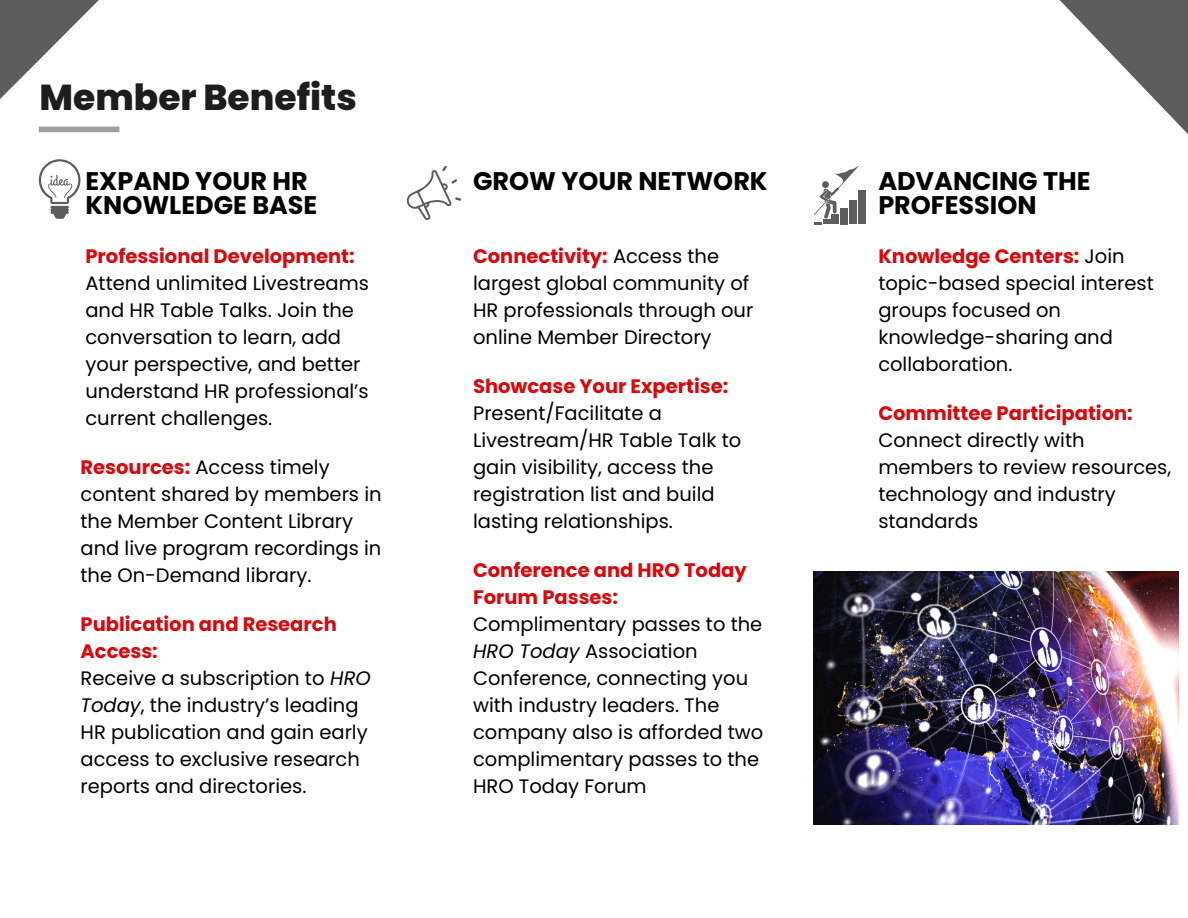
<style>
.page{position:relative;width:1188px;height:918px;background:#fff}
.page>*{position:absolute;margin:0;border:0;box-sizing:border-box;transform-origin:0 0}
.t1{font:800 36px "Poppins";color:#1d1d1d}
.t2{font:700 25.5px/24.8px "Poppins";color:#000}
.t3{font:19.5px/27px "Poppins";color:#000}
.t4{font:700 19.5px/27px "Poppins";color:#da080c}
.s1{font-weight:700;color:#da080c}
.s2{font-style:italic}
</style>
<div class="page">
<svg style="left:0;top:0;width:99px;height:99px"></svg>
<div style="left:39px;top:127px;width:80px;height:5px;background:#9d9fa1"></div>
<svg style="left:1059px;top:0;width:129px;height:134px"></svg>
<svg style="left:39px;top:159px;width:41px;height:60px"></svg>
<svg style="left:406px;top:166px;width:55px;height:54px"></svg>
<div style="left:858px;top:191px;width:7px;height:33px;background:#5e5d5e"></div>
<svg style="left:814px;top:166px;width:44px;height:58px"></svg>
<img style="left:814px;top:571px;width:364px;height:254px">
<p class="t1" style="left:40px;top:73px;width:319px">Member Benefits</p>
<p class="t2" style="left:85px;top:168px;width:224px">EXPAND YOUR HR</p>
<h1 class="t2" style="left:473px;top:168px;width:296px">GROW YOUR NETWORK</h1>
<p class="t2" style="left:85px;top:193px;width:233px">KNOWLEDGE BASE</p>
<p class="t4" style="left:85px;top:243px;width:271px">Professional Development:</p>
<p class="t3" style="left:85px;top:270px;width:285px">Attend unlimited Livestreams and HR Table Talks. Join the conversation to learn, add your perspective, and better understand HR professional’s current challenges.</p>
<p class="t3" style="left:81px;top:454px;width:303px"><span class="s1">Resources:</span> Access timely content shared by members in the Member Content Library and live program recordings in the On-Demand library.</p>
<p class="t4" style="left:81px;top:610px;width:258px">Publication and Research<br>Access:</p>
<p class="t3" style="left:81px;top:664px;width:292px">Receive a subscription to <span class="s2">HRO<br>Today</span>, the industry’s leading<br>HR publication and gain early access to exclusive research reports and directories.</p>
<h2 class="t3" style="left:473px;top:243px;width:282px"><span class="s1">Connectivity:</span> Access the largest global community of<br>HR professionals through our online Member Directory</h2>
<p class="t3" style="left:473px;top:373px;width:270px"><span class="s1">Showcase Your Expertise:<br></span>Present/Facilitate a<br>Livestream/HR Table Talk to gain visibility, access the registration list and build lasting relationships.</p>
<p class="t3" style="left:473px;top:556px;width:292px"><span class="s1">Conference and HRO Today<br>Forum Passes:<br></span>Complimentary passes to the<br><span class="s2">HRO Today</span> Association<br>Conference, connecting you with industry leaders. The company also is afforded two complimentary passes to the<br>HRO Today Forum</p>
<h2 class="t2" style="left:878px;top:168px;width:214px">ADVANCING THE<br>PROFESSION</h2>
<p class="t3" style="left:878px;top:243px;width:277px"><span class="s1">Knowledge Centers:</span> Join topic-based special interest groups focused on knowledge-sharing and collaboration.</p>
<p class="t3" style="left:878px;top:400px;width:295px"><span class="s1">Committee Participation:<br></span>Connect directly with members to review resources, technology and industry standards</p>
</div>
